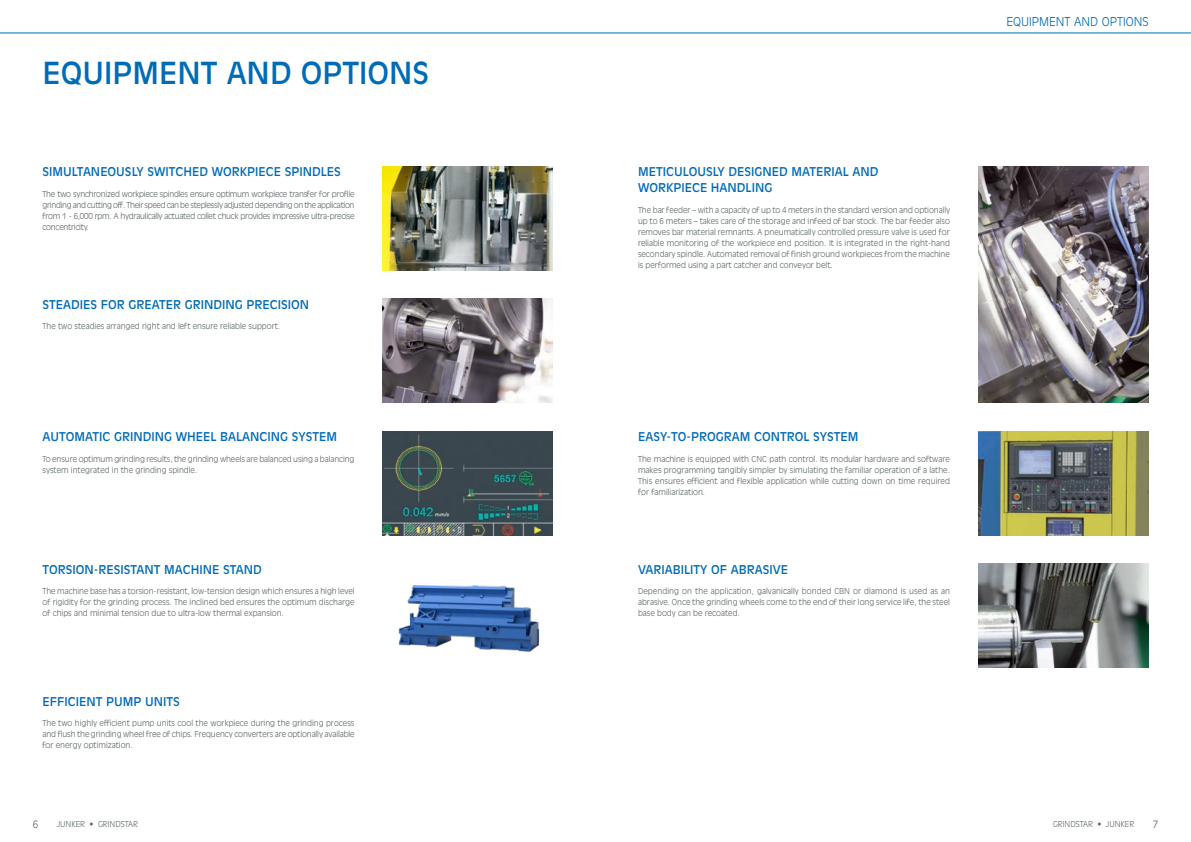
<style>
.page{position:relative;width:1191px;height:842px;background:#fff}
.page>*{position:absolute;margin:0;border:0;box-sizing:border-box;transform-origin:0 0}
.t1{font:30px "Antique Olive CE";color:#006cb7}
.t2{font:12px/16px "Antique Olive CE";color:#006cb7}
.t3{font:300 12px "Antique Olive CE";color:#006cb7}
.t4{font:300 10px "Antique Olive";color:#60696a}
.t5{font:300 8px/11px "Antique Olive CE";color:#60696a;text-align:justify}
.t6{font:300 8px "Antique Olive";color:#60696a}
</style>
<div class="page">
<hr style="left:0;top:33px;width:1191px;height:1px;background:#006cb7">
<img style="left:383px;top:299px;width:170px;height:104px">
<img style="left:383px;top:166px;width:170px;height:104px">
<img style="left:383px;top:431px;width:170px;height:104px">
<img style="left:978px;top:431px;width:170px;height:104px">
<img style="left:978px;top:166px;width:170px;height:237px">
<img style="left:978px;top:564px;width:170px;height:103px">
<img style="left:398px;top:585px;width:142px;height:67px">
<h1 class="t1" style="left:43px;top:55px;width:388px">EQUIPMENT AND OPTIONS</h1>
<h2 class="t2" style="left:43px;top:164px;width:300px">SIMULTANEOUSLY SWITCHED WORKPIECE SPINDLES</h2>
<p class="t5" style="left:43px;top:189px;width:313px">The two synchronized workpiece spindles ensure optimum workpiece transfer for profile grinding and cutting off. Their speed can be steplessly adjusted depending on the application from 1 - 6,000 rpm. A hydraulically actuated collet chuck provides impressive ultra-precise concentricity.</p>
<h2 class="t2" style="left:43px;top:296px;width:268px">STEADIES FOR GREATER GRINDING PRECISION</h2>
<p class="t5" style="left:43px;top:321px;width:239px">The two steadies arranged right and left ensure reliable support.</p>
<h2 class="t2" style="left:43px;top:429px;width:296px">AUTOMATIC GRINDING WHEEL BALANCING SYSTEM</h2>
<p class="t5" style="left:43px;top:453px;width:313px">To ensure optimum grinding results, the grinding wheels are balanced using a balancing system integrated in the grinding spindle.</p>
<h2 class="t2" style="left:43px;top:561px;width:221px">TORSION-RESISTANT MACHINE STAND</h2>
<p class="t5" style="left:43px;top:586px;width:313px">The machine base has a torsion-resistant, low-tension design which ensures a high level of rigidity for the grinding process. The inclined bed ensures the optimum discharge of chips and minimal tension due to ultra-low thermal expansion.</p>
<h2 class="t2" style="left:43px;top:693px;width:139px">EFFICIENT PUMP UNITS</h2>
<p class="t5" style="left:43px;top:718px;width:313px">The two highly efficient pump units cool the workpiece during the grinding process and flush the grinding wheel free of chips. Frequency converters are optionally available for energy optimization.</p>
<h2 class="t2" style="left:638px;top:164px;width:242px">METICULOUSLY DESIGNED MATERIAL AND<br>WORKPIECE HANDLING</h2>
<p class="t5" style="left:638px;top:204px;width:314px">The bar feeder – with a capacity of up to 4 meters in the standard version and optionally up to 6 meters – takes care of the storage and infeed of bar stock. The bar feeder also removes bar material remnants. A pneumatically controlled pressure valve is used for reliable monitoring of the workpiece end position. It is integrated in the right-hand secondary spindle. Automated removal of finish ground workpieces from the machine is performed using a part catcher and conveyor belt.</p>
<h2 class="t3" style="left:1006px;top:15px;width:144px">EQUIPMENT AND OPTIONS</h2>
<h2 class="t2" style="left:638px;top:429px;width:222px">EASY-TO-PROGRAM CONTROL SYSTEM</h2>
<p class="t5" style="left:638px;top:453px;width:313px">The machine is equipped with CNC path control. Its modular hardware and software makes programming tangibly simpler by simulating the familiar operation of a lathe.<br>This ensures efficient and flexible application while cutting down on time required for familiarization.</p>
<h2 class="t2" style="left:638px;top:561px;width:151px">VARIABILITY OF ABRASIVE</h2>
<p class="t5" style="left:638px;top:586px;width:313px">Depending on the application, galvanically bonded CBN or diamond is used as an abrasive. Once the grinding wheels come to the end of their long service life, the steel base body can be recoated.</p>
<p class="t4" style="left:33px;top:818px;width:7px">6</p>
<p class="t6" style="left:57px;top:819px;width:83px">JUNKER • GRINDSTAR</p>
<p class="t6" style="left:1053px;top:819px;width:83px">GRINDSTAR • JUNKER</p>
<p class="t4" style="left:1152px;top:818px;width:7px">7</p>
</div>
